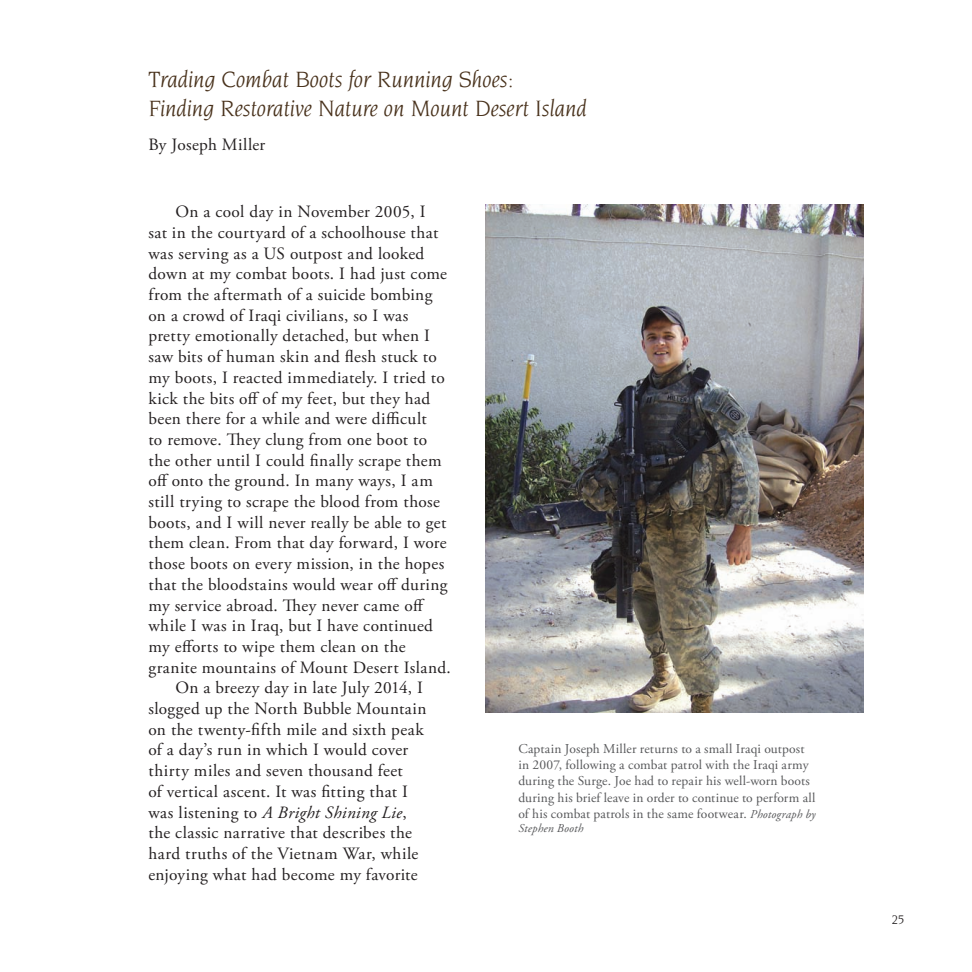
<style>
.page{position:relative;width:972px;height:972px;background:#fff}
.page>*{position:absolute;margin:0;border:0;box-sizing:border-box;transform-origin:0 0}
.t1{font:italic 24px/28.8px "Novarese";letter-spacing:-.015em;color:#48311b}
.body{font:17.25px/20.7px "Adobe Garamond Pro";letter-spacing:.02em;color:#231f20}
.byline{font:17.25px "Adobe Garamond Pro";letter-spacing:.02em;color:#231f20}
.t2{font:13.5px/16.2px "Adobe Garamond Pro";letter-spacing:.01em;color:#57585a}
.t3{font:italic 13.5px "Novarese";color:#231f20}
.t4{font:italic 12px "Adobe Garamond Pro";letter-spacing:.015em;color:#57585a}
.s1{font-style:italic}
.s2{font-style:italic;font-size:12px}
</style>
<div class="page">
<img style="left:486px;top:205px;width:378px;height:507px">
<p class="t1" style="left:148px;top:64px;width:440px">Trading Combat Boots for Running Shoes:<br>Finding Restorative Nature on Mount Desert Island</p>
<p class="byline" style="left:148px;top:134px;width:118px">By Joseph Miller</p>
<p class="body" style="left:148px;top:202px;width:304px;text-indent:27px">On a cool day in November 2005, I<br>sat in the courtyard of a schoolhouse that was serving as a US outpost and looked down at my combat boots. I had just come from the aftermath of a suicide bombing on a crowd of Iraqi civilians, so I was pretty emotionally detached, but when I saw bits of human skin and flesh stuck to my boots, I reacted immediately. I tried to kick the bits off of my feet, but they had been there for a while and were difficult<br>to remove. They clung from one boot to the other until I could finally scrape them off onto the ground. In many ways, I am still trying to scrape the blood from those boots, and I will never really be able to get them clean. From that day forward, I wore those boots on every mission, in the hopes that the bloodstains would wear off during my service abroad. They never came off while I was in Iraq, but I have continued my efforts to wipe them clean on the granite mountains of Mount Desert Island.</p>
<p class="body" style="left:148px;top:678px;width:280px;text-indent:27px">On a breezy day in late July 2014, I slogged up the North Bubble Mountain on the twenty-fifth mile and sixth peak of a day’s run in which I would cover thirty miles and seven thousand feet<br>of vertical ascent. It was fitting that I was listening to <span class="s1">A Bright Shining Lie</span>, the classic narrative that describes the hard truths of the Vietnam War, while enjoying what had become my favorite</p>
<p class="t2" style="left:518px;top:741px;width:299px">Captain Joseph Miller returns to a small Iraqi outpost in 2007, following a combat patrol with the Iraqi army during the Surge. Joe had to repair his well-worn boots during his brief leave in order to continue to perform all of his combat patrols in the same footwear. <span class="s2">Photograph by</span></p>
<p class="t4" style="left:518px;top:821px;width:67px">Stephen Booth</p>
<p class="t3" style="left:891px;top:912px;width:15px">25</p>
</div>
